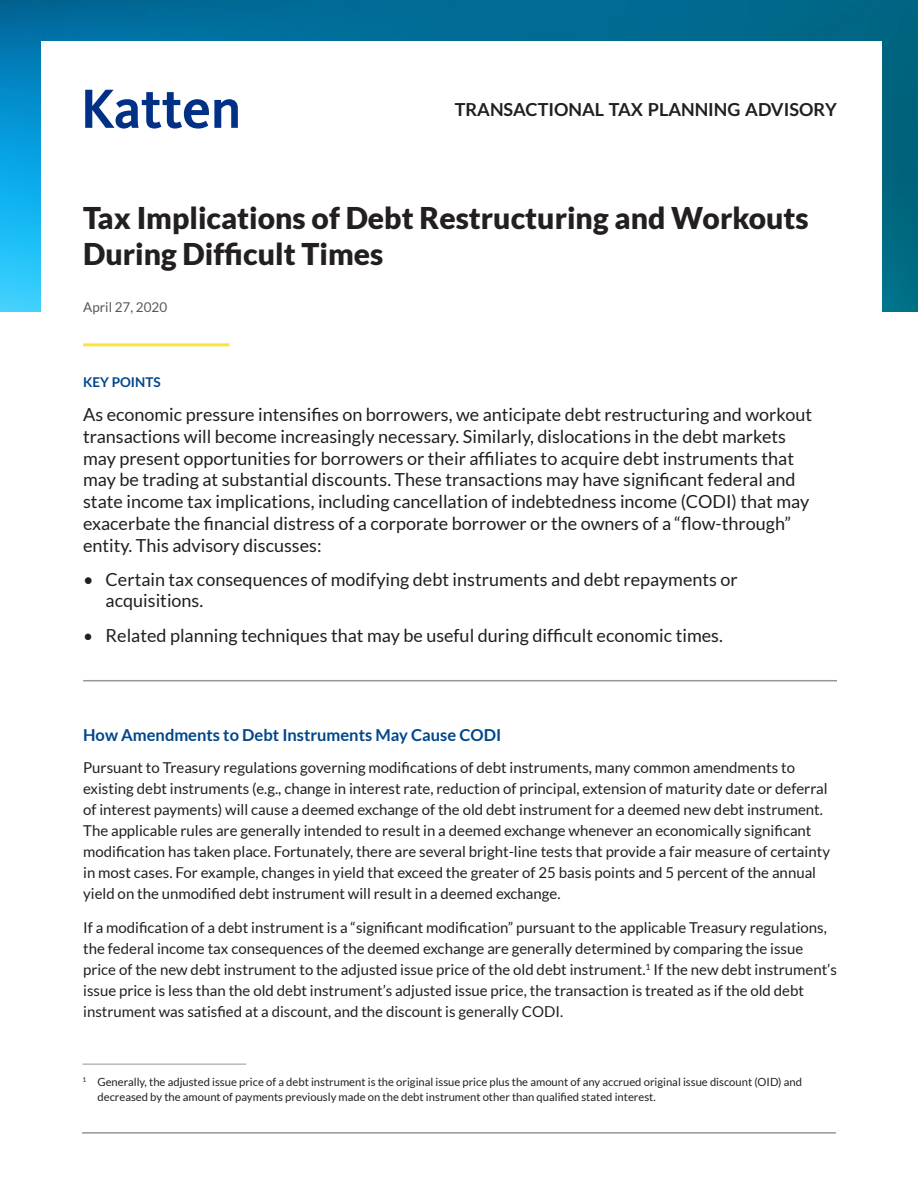
<style>
.page{position:relative;width:918px;height:1188px;background:#fff}
.page>*{position:absolute;margin:0;border:0;box-sizing:border-box;transform-origin:0 0}
.t1{font:900 30px/36px "Lato";color:#231f20}
.t2{font:18px/21.8px "Lato";color:#231f20}
.t3{font:700 18px "Lato";color:#231f20}
.SubHeads{font:700 16.5px "Lato";color:#01468c}
.t4{font:15px/21px "Lato";color:#231f20}
.Alpha{font:13.5px "Lato";color:#57585a}
.t5{font:700 13.5px "Lato";color:#01468c}
.SubHeads-2{font:11.25px/15px "Lato";color:#231f20}
.s1{font-size:17.25px}
</style>
<div class="page">
<img style="left:0;top:0;width:918px;height:311px">
<div style="left:41px;top:41px;width:841px;height:328px;background:#fff"></div>
<svg style="left:85px;top:90px;width:153px;height:39px"></svg>
<hr style="left:83px;top:343px;width:146px;height:3px;background:#ffe23a">
<hr style="left:83px;top:680px;width:754px;height:1px;background:#91959d">
<hr style="left:82px;top:1132px;width:754px;height:2px;background:#91959d">
<hr style="left:82px;top:1064px;width:164px;height:1px;background:#939598">
<p class="t3" style="left:455px;top:99px;width:384px">TRANSACTIONAL TAX PLANNING ADVISORY</p>
<p class="t1" style="left:83px;top:200px;width:727px">Tax Implications of Debt Restructuring and Workouts<br>During Difficult Times</p>
<p class="Alpha" style="left:83px;top:299px;width:86px">April 27, 2020</p>
<p class="t5" style="left:83px;top:374px;width:79px">KEY POINTS</p>
<p class="t2" style="left:83px;top:404px;width:730px">As economic pressure intensifies on borrowers, we anticipate debt restructuring and workout transactions will become increasingly necessary. Similarly, dislocations in the debt markets may present opportunities for borrowers or their affiliates to acquire debt instruments that may be trading at substantial discounts. These transactions may have significant federal and state income tax implications, including cancellation of indebtedness income (CODI) that may exacerbate the financial distress of a corporate borrower or the owners of a “flow-through” entity. This advisory discusses:</p>
<p class="t2" style="left:106px;top:568px;width:634px;text-indent:-23px">• Certain tax consequences of modifying debt instruments and debt repayments or acquisitions.</p>
<p class="t2" style="left:83px;top:624px;width:641px"><span class="s1">•</span> Related planning techniques that may be useful during difficult economic times.</p>
<p class="SubHeads" style="left:83px;top:726px;width:420px">How Amendments to Debt Instruments May Cause CODI</p>
<p class="t4" style="left:83px;top:757px;width:748px">Pursuant to Treasury regulations governing modifications of debt instruments, many common amendments to existing debt instruments (e.g., change in interest rate, reduction of principal, extension of maturity date or deferral of interest payments) will cause a deemed exchange of the old debt instrument for a deemed new debt instrument.<br>The applicable rules are generally intended to result in a deemed exchange whenever an economically significant modification has taken place. Fortunately, there are several bright-line tests that provide a fair measure of certainty in most cases. For example, changes in yield that exceed the greater of 25 basis points and 5 percent of the annual yield on the unmodified debt instrument will result in a deemed exchange.</p>
<p class="t4" style="left:83px;top:917px;width:755px">If a modification of a debt instrument is a “significant modification” pursuant to the applicable Treasury regulations, the federal income tax consequences of the deemed exchange are generally determined by comparing the issue price of the new debt instrument to the adjusted issue price of the old debt instrument.<sup>1</sup> If the new debt instrument’s issue price is less than the old debt instrument’s adjusted issue price, the transaction is treated as if the old debt instrument was satisfied at a discount, and the discount is generally CODI.</p>
<p class="SubHeads-2" style="left:98px;top:1075px;width:706px;text-indent:-15px"><sup>1</sup> Generally, the adjusted issue price of a debt instrument is the original issue price plus the amount of any accrued original issue discount (OID) and decreased by the amount of payments previously made on the debt instrument other than qualified stated interest.</p>
</div>
